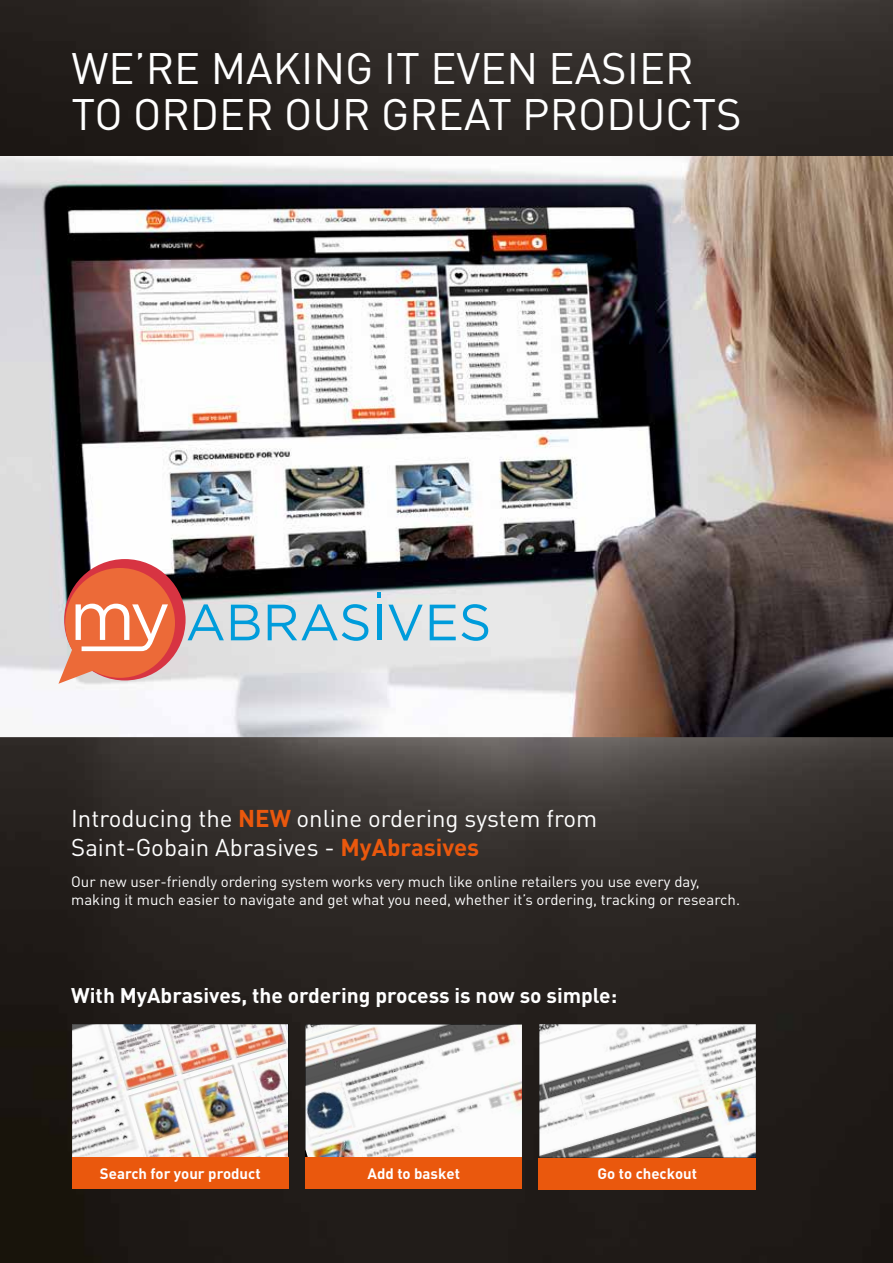
<style>
.page{position:relative;width:893px;height:1263px;background:#fff}
.page>*{position:absolute;margin:0;border:0;box-sizing:border-box;transform-origin:0 0}
.t1{font:43.5px/46.5px "DIN Pro";color:#fff}
.t2{font:24px/28.8px "DIN Pro";color:#fff}
.t3{font:700 21px "DIN Pro";color:#fff}
.t4{font:15px/18px "DIN Pro";color:#fff}
.t5{font:700 15px "DIN Pro";color:#fff}
.s1{font-weight:700;color:#ea580d}
</style>
<div class="page">
<img style="left:0;top:705px;width:893px;height:558px">
<img style="left:0;top:455px;width:892px;height:250px">
<img style="left:0;top:0;width:893px;height:455px">
<div style="left:64px;top:559px;width:122px;height:121px;background:#d73442;border-radius:50%"></div>
<svg style="left:58px;top:568px;width:117px;height:116px;background:#e38467"></svg>
<svg style="left:188px;top:604px;width:36px;height:36px"></svg>
<svg style="left:231px;top:605px;width:29px;height:35px"></svg>
<svg style="left:268px;top:604px;width:100px;height:37px;background:#a0cee1"></svg>
<hr style="left:377px;top:605px;width:4px;height:35px;background:#009cdb">
<svg style="left:377px;top:593px;width:4px;height:5px"></svg>
<svg style="left:388px;top:605px;width:35px;height:35px"></svg>
<svg style="left:430px;top:604px;width:58px;height:37px;background:#9ccfe3"></svg>
<img style="left:72px;top:1024px;width:216px;height:133px">
<img style="left:305px;top:1024px;width:217px;height:134px">
<img style="left:539px;top:1024px;width:217px;height:133px">
<div style="left:72px;top:1158px;width:217px;height:31px;background:#ea580d"></div>
<div style="left:305px;top:1158px;width:217px;height:31px;background:#ea580d"></div>
<div style="left:538px;top:1158px;width:218px;height:31px;background:#ea580d"></div>
<hr style="left:892px;top:156px;width:1px;height:863px;background:#0694d3">
<h1 class="t1" style="left:71px;top:43px;width:672px">WE’RE MAKING IT EVEN EASIER<br>TO ORDER OUR GREAT PRODUCTS</h1>
<h2 class="t2" style="left:71px;top:803px;width:527px">Introducing the <span class="s1">NEW</span> online ordering system from<br>Saint-Gobain Abrasives - <span class="s1">MyAbrasives</span></h2>
<p class="t4" style="left:71px;top:872px;width:670px">Our new user-friendly ordering system works very much like online retailers you use every day, making it much easier to navigate and get what you need, whether it’s ordering, tracking or research.</p>
<h3 class="t3" style="left:71px;top:981px;width:547px">With MyAbrasives, the ordering process is now so simple:</h3>
<p class="t5" style="left:100px;top:1163px;width:162px">Search for your product</p>
<p class="t5" style="left:367px;top:1163px;width:94px">Add to basket</p>
<p class="t5" style="left:598px;top:1164px;width:101px">Go to checkout</p>
</div>
